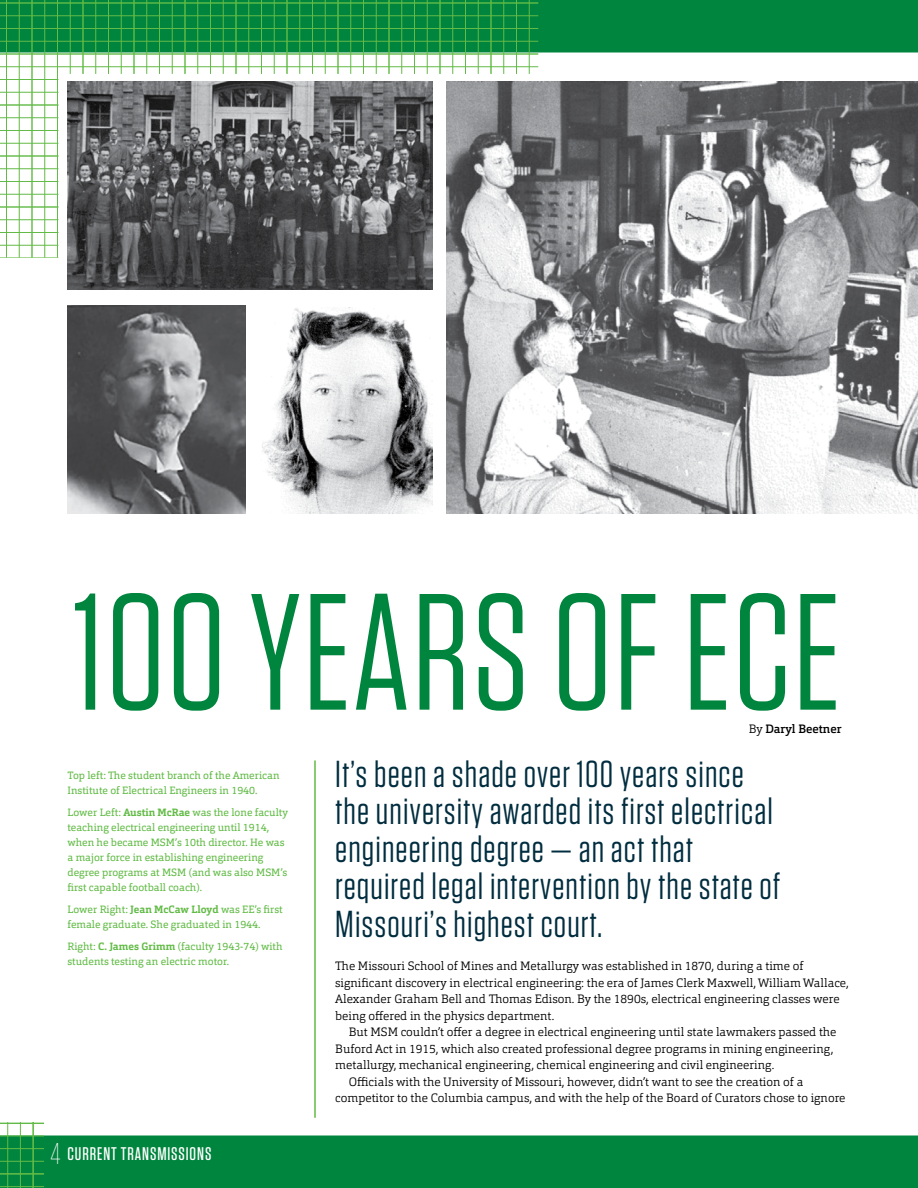
<style>
.page{position:relative;width:918px;height:1188px;background:#fff}
.page>*{position:absolute;margin:0;border:0;box-sizing:border-box;transform-origin:0 0}
.t1{font:165.3px "Tungsten";letter-spacing:.01em;color:#00853e}
.t2{font:37.5px/37.5px "Tungsten";letter-spacing:.03em;color:#002d3f}
.t3{font:500 18.3px "Tungsten";letter-spacing:.05em;color:#fff}
.t4{font:300 12px/16.5px "Orgon Slab";color:#000}
.t5{font:500 12px "Orgon Slab";color:#000}
.t6{font:10.5px/15px "Orgon Slab";color:#62bb46}
.s1{font-weight:700}
.s2{font-weight:200;font-size:30px}
.s3{font-weight:300}
</style>
<div class="page">
<img style="left:68px;top:258px;width:365px;height:31px">
<div style="left:0;top:0;width:918px;height:52px;background:#00853e"></div>
<div style="left:0;top:1136px;width:918px;height:52px;background:#00853e"></div>
<svg style="left:0;top:0;width:538px;height:258px"></svg>
<img style="left:68px;top:305px;width:177px;height:208px">
<img style="left:262px;top:308px;width:171px;height:205px">
<img style="left:446px;top:81px;width:472px;height:432px">
<hr style="left:314px;top:760px;width:2px;height:358px;background:#62bb46">
<svg style="left:0;top:1123px;width:44px;height:65px"></svg>
<h1 class="t1" style="left:73px;top:567px;width:770px">100 YEARS OF ECE</h1>
<p class="t6" style="left:68px;top:768px;width:214px">Top left: The student branch of the American<br>Institute of Electrical Engineers in 1940.</p>
<p class="t6" style="left:68px;top:805px;width:222px">Lower Left: <span class="s1">Austin McRae</span> was the lone faculty teaching electrical engineering until 1914, when he became MSM’s 10th director. He was a major force in establishing engineering degree programs at MSM (and was also MSM’s first capable football coach).</p>
<p class="t6" style="left:68px;top:902px;width:217px">Lower Right: <span class="s1">Jean McCaw Lloyd</span> was EE’s first female graduate. She graduated in 1944.</p>
<p class="t6" style="left:68px;top:939px;width:216px">Right: <span class="s1">C. James Grimm</span> (faculty 1943-74) with students testing an electric motor.</p>
<h3 class="t3" style="left:51px;top:1144px;width:162px"><span class="s2">4</span> CURRENT TRANSMISSIONS</h3>
<p class="t5" style="left:749px;top:722px;width:94px"><span class="s3">By</span> Daryl Beetner</p>
<h2 class="t2" style="left:335px;top:756px;width:446px">It’s been a shade over 100 years since the university awarded its first electrical engineering degree — an act that required legal intervention by the state of Missouri’s highest court.</h2>
<p class="t4" style="left:335px;top:958px;width:515px">The Missouri School of Mines and Metallurgy was established in 1870, during a time of significant discovery in electrical engineering: the era of James Clerk Maxwell, William Wallace, Alexander Graham Bell and Thomas Edison. By the 1890s, electrical engineering classes were being offered in the physics department.</p>
<p class="t4" style="left:349px;top:1024px;width:489px">But MSM couldn’t offer a degree in electrical engineering until state lawmakers passed the</p>
<p class="t4" style="left:335px;top:1041px;width:500px">Buford Act in 1915, which also created professional degree programs in mining engineering,</p>
<p class="t4" style="left:335px;top:1057px;width:441px">metallurgy, mechanical engineering, chemical engineering and civil engineering.</p>
<p class="t4" style="left:349px;top:1074px;width:456px">Officials with the University of Missouri, however, didn’t want to see the creation of a</p>
<p class="t4" style="left:335px;top:1090px;width:512px">competitor to the Columbia campus, and with the help of the Board of Curators chose to ignore</p>
</div>
